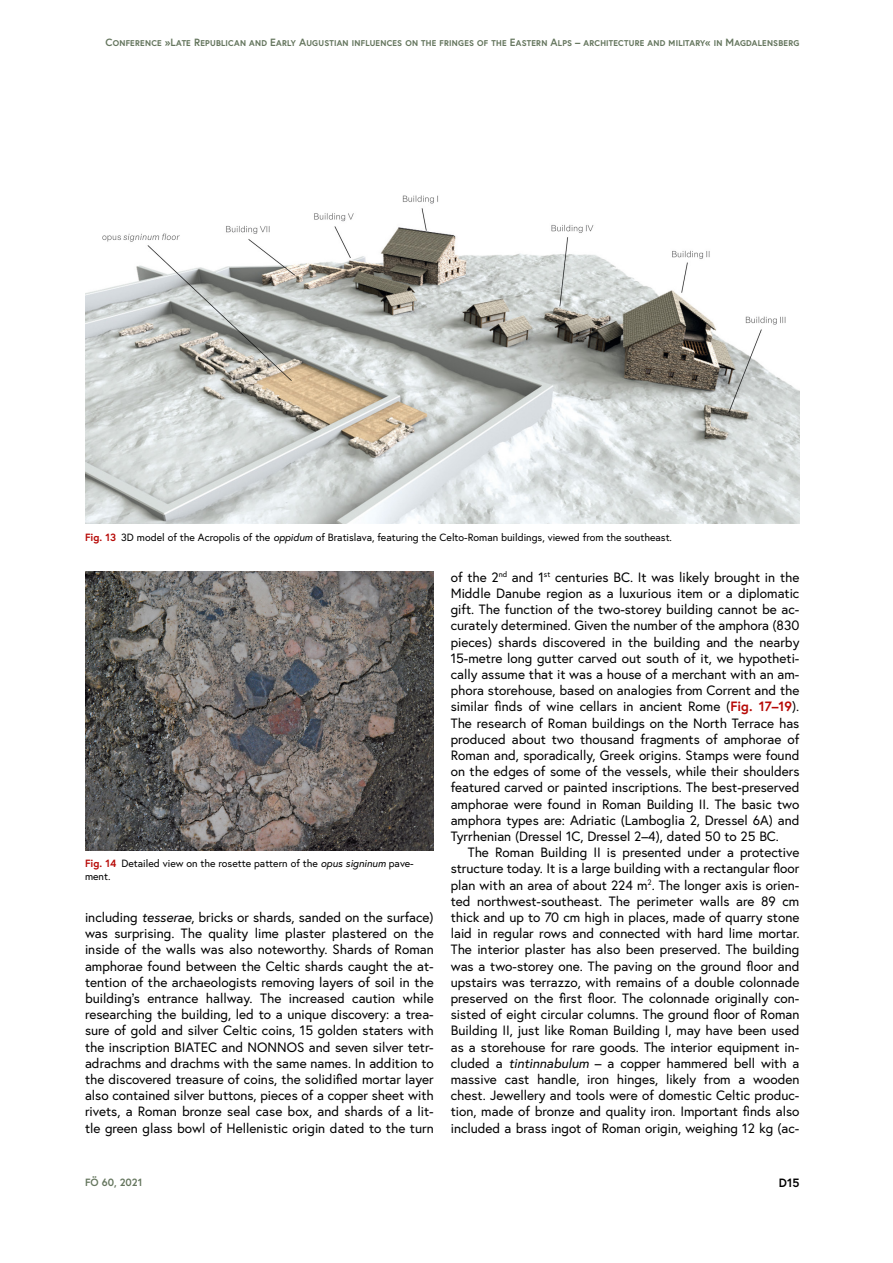
<style>
.page{position:relative;width:893px;height:1263px;background:#fff}
.page>*{position:absolute;margin:0;border:0;box-sizing:border-box;transform-origin:0 0}
.t1{font:13.5px/16.2px "Europa Austria";color:#000;text-align:justify}
.t2{font:700 12px "Europa Austria";color:#000}
.t3{font:10.5px/12.6px "Europa Austria";color:#000}
.t4{font:700 10.5px "Europa Austria Caps";letter-spacing:.015em;color:#65765e}
.t5{font:700 10.5px "Europa Austria";color:#65765e}
.s1{font-weight:700;color:#b70906}
.s2{font-style:italic}
</style>
<div class="page">
<img style="left:85px;top:195px;width:714px;height:329px">
<img style="left:85px;top:572px;width:349px;height:278px">
<p class="t4" style="left:106px;top:36px;width:695px">Conference »Late Republican and Early Augustian influences on the fringes of the Eastern Alps – architecture and military« in Magdalensberg</p>
<p class="t3" style="left:85px;top:530px;width:588px"><span class="s1">Fig. 13</span> 3D model of the Acropolis of the <span class="s2">oppidum</span> of Bratislava, featuring the Celto-Roman buildings, viewed from the southeast.</p>
<p class="t3" style="left:85px;top:857px;width:330px"><span class="s1">Fig. 14</span> Detailed view on the rosette pattern of the <span class="s2">opus signinum</span> pave&shy;ment.</p>
<p class="t1" style="left:85px;top:909px;width:350px">including <span class="s2">tesserae</span>, bricks or shards, sanded on the surface) was surprising. The quality lime plaster plastered on the inside of the walls was also noteworthy. Shards of Roman amphorae found between the Celtic shards caught the at&shy;tention of the archaeologists removing layers of soil in the building’s entrance hallway. The increased caution while researching the building, led to a unique discovery: a trea&shy;sure of gold and silver Celtic coins, 15 golden staters with the inscription BIATEC and NONNOS and seven silver tetr&shy;adrachms and drachms with the same names. In addition to the discovered treasure of coins, the solidified mortar layer also contained silver buttons, pieces of a copper sheet with rivets, a Roman bronze seal case box, and shards of a lit&shy;tle green glass bowl of Hellenistic origin dated to the turn</p>
<p class="t5" style="left:85px;top:1175px;width:59px">FÖ 60, 2021</p>
<p class="t1" style="left:451px;top:569px;width:350px">of the 2<sup>nd</sup> and 1<sup>st</sup> centuries BC. It was likely brought in the Middle Danube region as a luxurious item or a diplomatic gift. The function of the two-storey building cannot be ac&shy;curately determined. Given the number of the amphora (830 pieces) shards discovered in the building and the nearby 15-metre long gutter carved out south of it, we hypotheti&shy;cally assume that it was a house of a merchant with an am&shy;phora storehouse, based on analogies from Corrent and the similar finds of wine cellars in ancient Rome (<span class="s1">Fig. 17–19</span>).<br>The research of Roman buildings on the North Terrace has produced about two thousand fragments of amphorae of Roman and, sporadically, Greek origins. Stamps were found on the edges of some of the vessels, while their shoulders featured carved or painted inscriptions. The best-preserved amphorae were found in Roman Building II. The basic two amphora types are: Adriatic (Lamboglia 2, Dressel 6A) and Tyrrhenian (Dressel 1C, Dressel 2–4), dated 50 to 25 BC.</p>
<p class="t1" style="left:451px;top:844px;width:350px;text-indent:17px">The Roman Building II is presented under a protective structure today. It is a large building with a rectangular floor plan with an area of about 224 m<sup>2</sup>. The longer axis is orien&shy;ted northwest-southeast. The perimeter walls are 89 cm thick and up to 70 cm high in places, made of quarry stone laid in regular rows and connected with hard lime mortar.<br>The interior plaster has also been preserved. The building was a two-storey one. The paving on the ground floor and upstairs was terrazzo, with remains of a double colonnade preserved on the first floor. The colonnade originally con&shy;sisted of eight circular columns. The ground floor of Roman Building II, just like Roman Building I, may have been used as a storehouse for rare goods. The interior equipment in&shy;cluded a <span class="s2">tintinnabulum</span> – a copper hammered bell with a massive cast handle, iron hinges, likely from a wooden chest. Jewellery and tools were of domestic Celtic produc&shy;tion, made of bronze and quality iron. Important finds also included a brass ingot of Roman origin, weighing 12 kg (ac-</p>
<p class="t2" style="left:779px;top:1175px;width:22px">D15</p>
</div>
